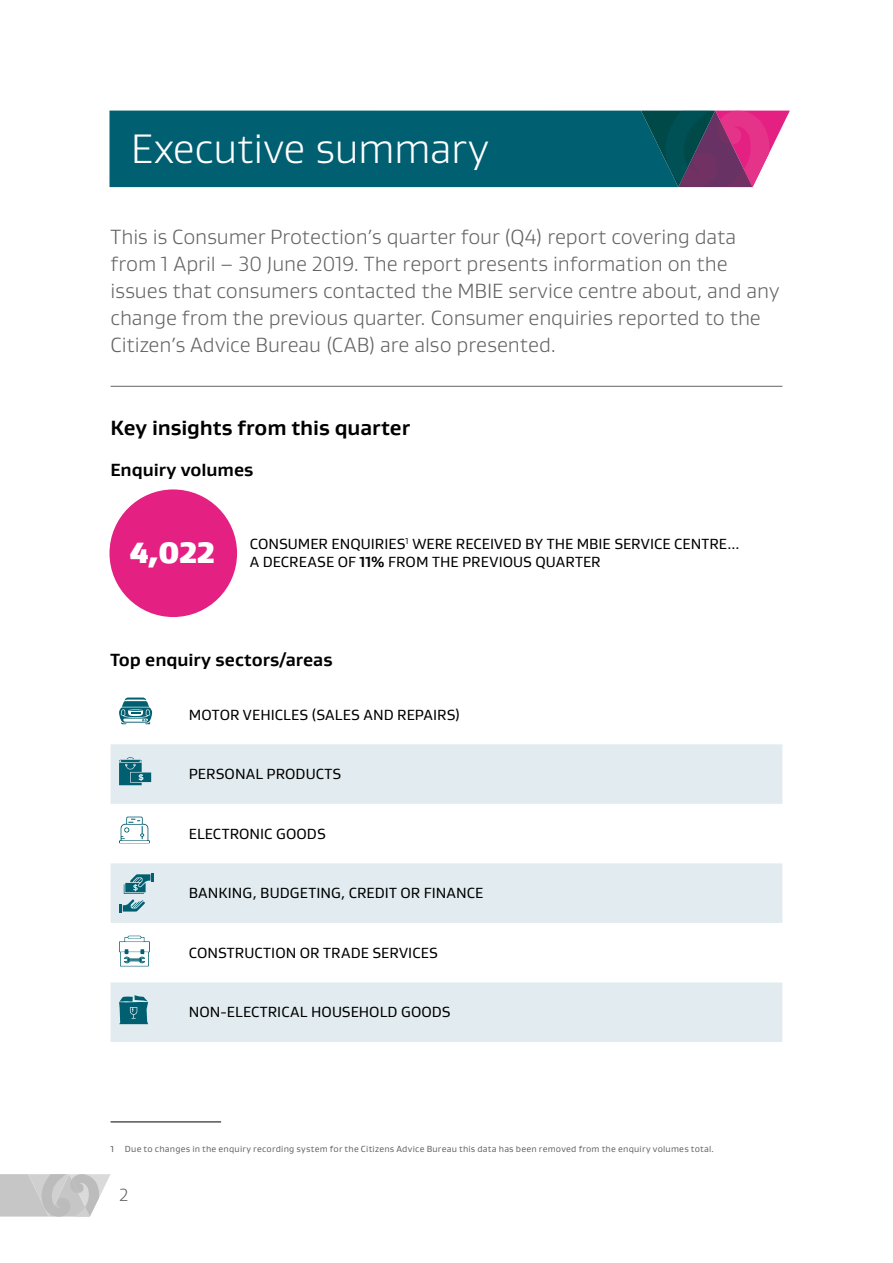
<style>
.page{position:relative;width:893px;height:1263px;background:#fff}
.page>*{position:absolute;margin:0;border:0;box-sizing:border-box;transform-origin:0 0}
.t1{font:300 42px "Gustan";letter-spacing:-.01em;color:#fff}
.t2{font:900 30px "Gustan";color:#fff}
.t3{font:300 21px/27px "Gustan";letter-spacing:-.005em;color:#646363}
.t4{font:700 21px "Gustan";letter-spacing:-.005em;color:#000}
.t5{font:700 18px "Gustan";letter-spacing:-.005em;color:#000}
.t6{font:300 18px "Gustan";color:#646363}
.t7{font:15px/18px "Gustan";letter-spacing:.005em;color:#000}
.t8{font:9px "Gustan";letter-spacing:.025em;color:#646363}
.s1{font-weight:700}
.s2{font-size:10.5px}
</style>
<div class="page">
<svg style="left:0;top:1174px;width:111px;height:42px;background:#cbcbcb"></svg>
<hr style="left:111px;top:386px;width:671px;height:1px;background:#646363">
<svg style="left:111px;top:744px;width:671px;height:298px;fill:#e2ecf0"></svg>
<svg style="left:119px;top:697px;width:33px;height:27px"></svg>
<svg style="left:119px;top:757px;width:32px;height:28px"></svg>
<svg style="left:119px;top:817px;width:31px;height:26px"></svg>
<svg style="left:119px;top:873px;width:35px;height:40px"></svg>
<svg style="left:119px;top:936px;width:31px;height:30px"></svg>
<svg style="left:119px;top:995px;width:29px;height:29px"></svg>
<hr style="left:111px;top:1122px;width:110px;height:1px;background:#000">
<svg style="left:109px;top:111px;width:681px;height:76px;background:#195e73"></svg>
<div style="left:109px;top:489px;width:128px;height:128px;background:#e42083;border-radius:50%"></div>
<h1 class="t1" style="left:131px;top:122px;width:360px">Executive summary</h1>
<p class="t3" style="left:111px;top:223px;width:670px">This is Consumer Protection’s quarter four (Q4) report covering data from 1 April – 30 June 2019. The report presents information on the issues that consumers contacted the MBIE service centre about, and any change from the previous quarter. Consumer enquiries reported to the Citizen’s Advice Bureau (CAB) are also presented.</p>
<p class="t4" style="left:111px;top:414px;width:301px">Key insights from this quarter</p>
<p class="t5" style="left:111px;top:458px;width:144px">Enquiry volumes</p>
<h2 class="t2" style="left:130px;top:533px;width:87px">4,022</h2>
<p class="t7" style="left:250px;top:535px;width:491px">CONSUMER ENQUIRIES<sup>1</sup> WERE RECEIVED BY THE MBIE SERVICE CENTRE...<br>A DECREASE OF <span class="s1">11%</span> FROM THE PREVIOUS QUARTER</p>
<p class="t5" style="left:111px;top:648px;width:224px">Top enquiry sectors/areas</p>
<p class="t7" style="left:189px;top:705px;width:273px">MOTOR VEHICLES (SALES AND REPAIRS)</p>
<p class="t7" style="left:189px;top:765px;width:154px">PERSONAL PRODUCTS</p>
<p class="t7" style="left:189px;top:824px;width:138px">ELECTRONIC GOODS</p>
<p class="t7" style="left:189px;top:884px;width:296px">BANKING, BUDGETING, CREDIT OR FINANCE</p>
<p class="t7" style="left:189px;top:943px;width:250px">CONSTRUCTION OR TRADE SERVICES</p>
<p class="t7" style="left:189px;top:1003px;width:263px">NON-ELECTRICAL HOUSEHOLD GOODS</p>
<p class="t8" style="left:111px;top:1143px;width:605px"><span class="s2">1</span> Due to changes in the enquiry recording system for the Citizens Advice Bureau this data has been removed from the enquiry volumes total.</p>
<p class="t6" style="left:119px;top:1184px;width:11px">2</p>
</div>
